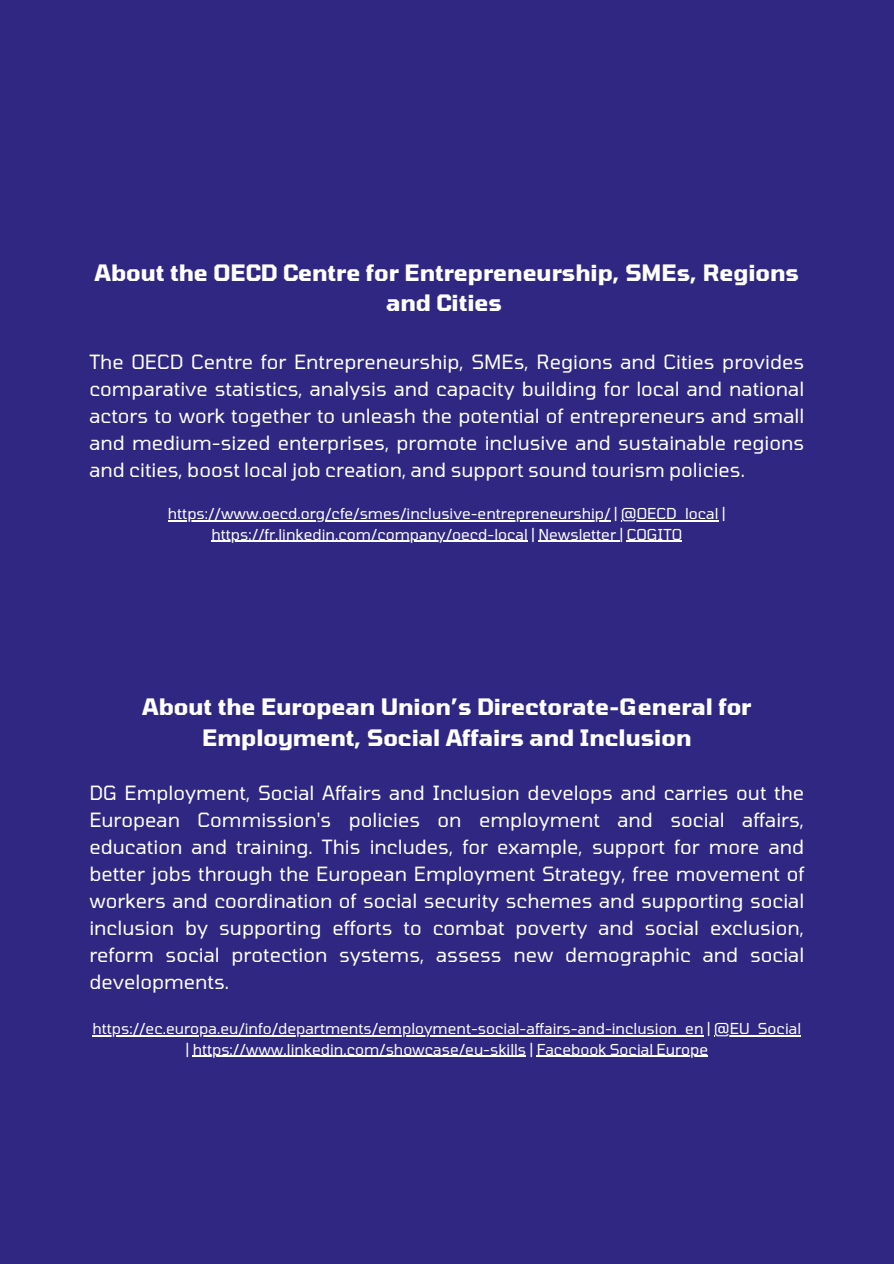
<style>
.page{position:relative;width:894px;height:1264px;background:#fff}
.page>*{position:absolute;margin:0;border:0;box-sizing:border-box;transform-origin:0 0}
.t1{font:700 22.5px/31.5px "Tomorrow";color:#fff;text-align:center}
.t2{font:19.5px/27px "Tomorrow";color:#fff;text-align:justify}
.t3{font:15px/20.2px "Tomorrow";color:#fff;text-align:center}
</style>
<div class="page">
<div style="left:0;top:0;width:893px;height:1263px;background:#302782"></div>
<hr style="left:92px;top:1035px;width:611px;height:1px;background:#fff">
<hr style="left:714px;top:1035px;width:86px;height:1px;background:#fff">
<hr style="left:193px;top:1055px;width:333px;height:1px;background:#fff">
<hr style="left:536px;top:1055px;width:172px;height:1px;background:#fff">
<hr style="left:168px;top:520px;width:442px;height:1px;background:#fff">
<hr style="left:621px;top:520px;width:97px;height:1px;background:#fff">
<hr style="left:211px;top:540px;width:316px;height:2px;background:#fff">
<hr style="left:538px;top:540px;width:81px;height:2px;background:#fff">
<hr style="left:626px;top:540px;width:56px;height:2px;background:#fff">
<p class="t1" style="left:94px;top:256px;width:706px;line-height:30.3px">About the OECD Centre for Entrepreneurship, SMEs, Regions and Cities</p>
<p class="t2" style="left:89px;top:347px;width:716px">The OECD Centre for Entrepreneurship, SMEs, Regions and Cities provides comparative statistics, analysis and capacity building for local and national actors to work together to unleash the potential of entrepreneurs and small and medium-sized enterprises, promote inclusive and sustainable regions and cities, boost local job creation, and support sound tourism policies.</p>
<p class="t3" style="left:168px;top:503px;width:559px">https://www.oecd.org/cfe/smes/inclusive-entrepreneurship/ | @OECD_local | https://fr.linkedin.com/company/oecd-local | Newsletter | COGITO</p>
<h1 class="t1" style="left:142px;top:690px;width:610px">About the European Union’s Directorate-General for<br>Employment, Social Affairs and Inclusion</h1>
<h2 class="t2" style="left:89px;top:779px;width:716px">DG Employment, Social Affairs and Inclusion develops and carries out the European Commission's policies on employment and social affairs, education and training. This includes, for example, support for more and better jobs through the European Employment Strategy, free movement of workers and coordination of social security schemes and supporting social inclusion by supporting efforts to combat poverty and social exclusion, reform social protection systems, assess new demographic and social developments.</h2>
<p class="t3" style="left:92px;top:1018px;width:710px">https://ec.europa.eu/info/departments/employment-social-affairs-and-inclusion_en | @EU_Social</p>
<h1 class="t3" style="left:185px;top:1038px;width:524px">| https://www.linkedin.com/showcase/eu-skills | Facebook Social Europe</h1>
</div>
